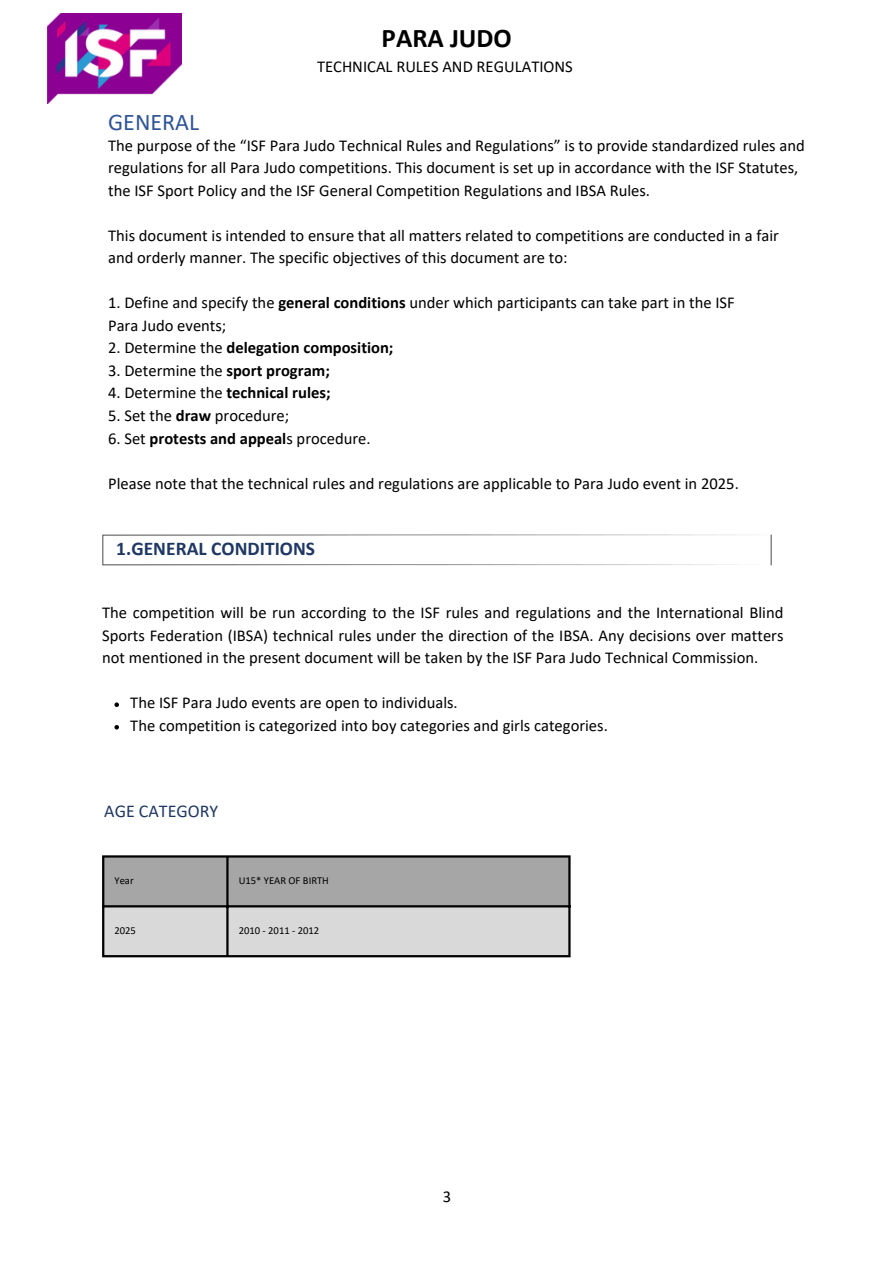
<style>
.page{position:relative;width:894px;height:1264px;background:#fff}
.page>*{position:absolute;margin:0;border:0;box-sizing:border-box;transform-origin:0 0}
.t1{font:700 27px "Calibri";color:#000}
.t2{font:24px "Calibri";color:#2f5496}
.t3{font:700 19.5px "Calibri";color:#1f3763}
.t4{font:18px "Calibri";color:#1f3763}
.t5{font:16.5px/22.5px "Calibri";color:#000}
.t6{font:700 16.5px "Calibri";color:#000}
.t7{font:10.65px "Calibri";color:#000}
.s1{font-weight:700}
.s2{font-weight:400}
</style>
<div class="page">
<img style="left:47px;top:13px;width:134px;height:90px">
<img style="left:102px;top:534px;width:670px;height:32px">
<svg style="left:114px;top:702px;width:5px;height:5px"></svg>
<svg style="left:114px;top:725px;width:5px;height:4px"></svg>
<svg style="left:104px;top:857px;width:464px;height:98px;background:#bbb"></svg>
<hr style="left:102px;top:857px;width:2px;height:98px;background:#000">
<hr style="left:226px;top:857px;width:2px;height:98px;background:#000">
<hr style="left:568px;top:857px;width:2px;height:98px;background:#000">
<hr style="left:102px;top:855px;width:468px;height:2px;background:#000">
<hr style="left:102px;top:905px;width:468px;height:2px;background:#000">
<hr style="left:102px;top:955px;width:468px;height:2px;background:#000">
<p class="t2" style="left:108px;top:112px;width:93px">GENERAL</p>
<h3 class="t1" style="left:381px;top:27px;width:132px">PARA JUDO</h3>
<h3 class="t5" style="left:317px;top:56px;width:257px">TECHNICAL RULES AND REGULATIONS</h3>
<p class="t5" style="left:108px;top:135px;width:698px">The purpose of the “ISF Para Judo Technical Rules and Regulations” is to provide standardized rules and regulations for all Para Judo competitions. This document is set up in accordance with the ISF Statutes, the ISF Sport Policy and the ISF General Competition Regulations and IBSA Rules.</p>
<p class="t5" style="left:108px;top:225px;width:672px">This document is intended to ensure that all matters related to competitions are conducted in a fair</p>
<p class="t5" style="left:108px;top:248px;width:461px">and orderly manner. The specific objectives of this document are to:</p>
<p class="t5" style="left:108px;top:293px;width:628px">1. Define and specify the <span class="s1">general conditions</span> under which participants can take part in the ISF</p>
<p class="t5" style="left:108px;top:315px;width:120px">Para Judo events;</p>
<p class="t6" style="left:108px;top:341px;width:287px"><span class="s2">2. Determine the</span> delegation composition;</p>
<p class="t5" style="left:108px;top:360px;width:223px">3. Determine the <span class="s1">sport program;</span></p>
<p class="t6" style="left:108px;top:386px;width:224px"><span class="s2">4. Determine the</span> technical rules;</p>
<p class="t5" style="left:108px;top:405px;width:183px">5. Set the <span class="s1">draw</span> procedure;</p>
<p class="t6" style="left:108px;top:431px;width:264px"><span class="s2">6. Set</span> protests and appeal<span class="s2">s procedure.</span></p>
<p class="t5" style="left:108px;top:473px;width:632px">Please note that the technical rules and regulations are applicable to Para Judo event in 2025.</p>
<p class="t3" style="left:116px;top:540px;width:200px">1.GENERAL CONDITIONS</p>
<p class="t5" style="left:102px;top:602px;width:682px;text-align:justify">The competition will be run according to the ISF rules and regulations and the International Blind Sports Federation (IBSA) technical rules under the direction of the IBSA. Any decisions over matters not mentioned in the present document will be taken by the ISF Para Judo Technical Commission.</p>
<h2 class="t5" style="left:130px;top:692px;width:329px">The ISF Para Judo events are open to individuals.</h2>
<p class="t5" style="left:130px;top:715px;width:479px">The competition is categorized into boy categories and girls categories.</p>
<p class="t4" style="left:104px;top:803px;width:115px">AGE CATEGORY</p>
<p class="t7" style="left:114px;top:875px;width:21px">Year</p>
<p class="t7" style="left:239px;top:875px;width:92px">U15* YEAR OF BIRTH</p>
<p class="t7" style="left:114px;top:925px;width:23px">2025</p>
<p class="t7" style="left:239px;top:925px;width:82px">2010 - 2011 - 2012</p>
<h1 class="t5" style="left:442px;top:1186px;width:10px">3</h1>
</div>
